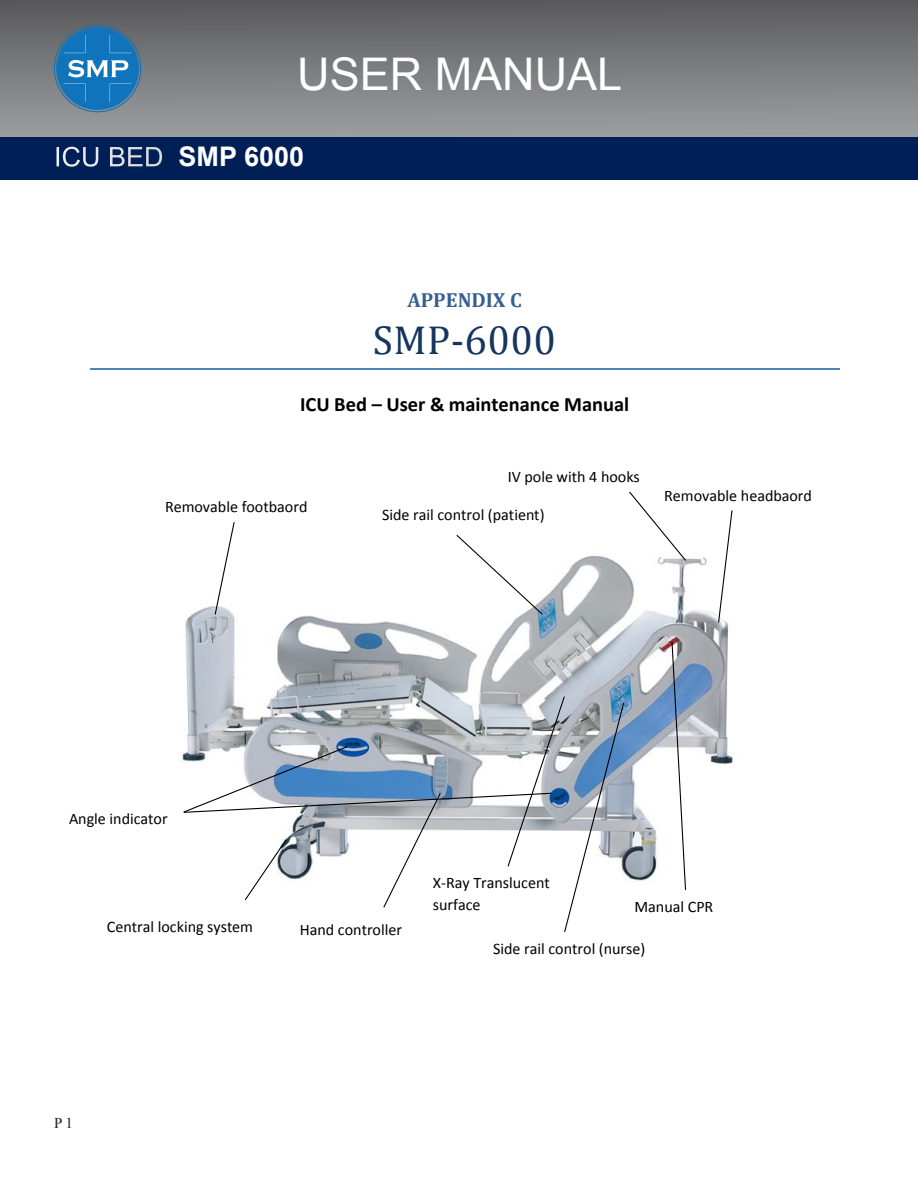
<style>
.page{position:relative;width:918px;height:1188px;background:#fff}
.page>*{position:absolute;margin:0;border:0;box-sizing:border-box;transform-origin:0 0}
.t1{font:45px "Arial";color:#fff}
.t2{font:40.8px "Cambria";letter-spacing:.01em;color:#17365d}
.t3{font:700 27px "Arial";color:#fff}
.t4{font:700 20.4px "Calibri";color:#000}
.t5{font:700 20.4px "Cambria";color:#365f91}
.t6{font:16.05px/22.8px "Calibri";color:#000}
.t7{font:15px "Times New Roman";color:#231f20}
.s1{font-weight:400}
</style>
<div class="page">
<div style="left:0;top:0;width:918px;height:138px;background:linear-gradient(to bottom,#5a5a5d,#9c9fa2)"></div>
<div style="left:0;top:137px;width:918px;height:42px;background:#001f56"></div>
<svg style="left:54px;top:25px;width:87px;height:87px;background:#3c7fb1"></svg>
<hr style="left:90px;top:369px;width:750px;height:1px;background:#4f81bd">
<img style="left:185px;top:555px;width:549px;height:327px">
<svg style="left:455px;top:534px;width:89px;height:82px"></svg>
<svg style="left:214px;top:522px;width:22px;height:94px"></svg>
<svg style="left:717px;top:510px;width:16px;height:114px"></svg>
<svg style="left:627px;top:492px;width:60px;height:70px"></svg>
<svg style="left:671px;top:641px;width:16px;height:249px"></svg>
<div style="left:653px;top:480px;width:193px;height:30px;background:#fff"></div>
<svg style="left:182px;top:695px;width:443px;height:237px"></svg>
<p class="t1" style="left:297px;top:44px;width:327px">USER MANUAL</p>
<p class="t3" style="left:54px;top:139px;width:252px"><span class="s1">ICU BED</span> SMP 6000</p>
<p class="t5" style="left:407px;top:285px;width:116px">APPENDIX C</p>
<p class="t2" style="left:373px;top:316px;width:185px">SMP-6000</p>
<p class="t4" style="left:300px;top:392px;width:330px">ICU Bed – User &amp; maintenance Manual</p>
<p class="t6" style="left:165px;top:496px;width:144px">Removable footbaord</p>
<p class="t6" style="left:508px;top:465px;width:134px">IV pole with 4 hooks</p>
<p class="t6" style="left:382px;top:504px;width:164px">Side rail control (patient)</p>
<p class="t6" style="left:664px;top:484px;width:149px">Removable headbaord</p>
<p class="t6" style="left:69px;top:807px;width:100px">Angle indicator</p>
<p class="t6" style="left:433px;top:871px;width:119px">X-Ray Translucent surface</p>
<p class="t6" style="left:634px;top:895px;width:80px">Manual CPR</p>
<p class="t6" style="left:107px;top:915px;width:148px">Central locking system</p>
<p class="t6" style="left:300px;top:918px;width:104px">Hand controller</p>
<p class="t7" style="left:54px;top:1113px;width:21px">P 1</p>
<p class="t6" style="left:493px;top:937px;width:154px">Side rail control (nurse)</p>
</div>
